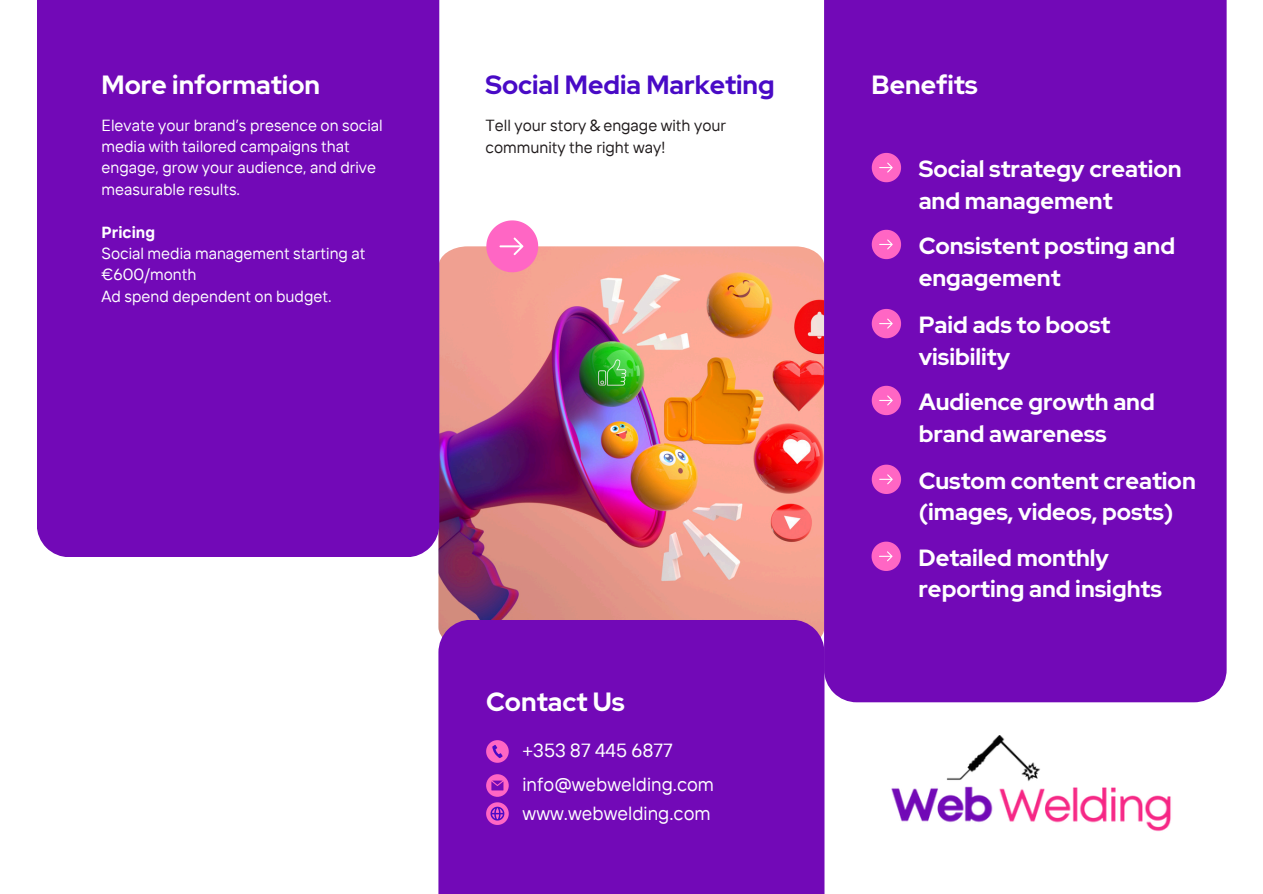
<style>
.page{position:relative;width:1263px;height:894px;background:#fff}
.page>*{position:absolute;margin:0;border:0;box-sizing:border-box;transform-origin:0 0}
.t1{font:700 26.25px "Red Hat Display";color:#fff}
.t2{font:700 26.25px "Red Hat Display";color:#490ac6}
.t3{font:700 23.4px/31.8px "Red Hat Display";color:#fff}
.t4{font:19.05px "TT Interphases";color:#fff}
.t5{font:18.9px "TT Interphases";color:#fff}
.t6{font:16.05px/21.3px "TT Interphases";color:#fff}
.t7{font:16.05px/21.9px "TT Interphases";color:#201b1c}
.t8{font:700 16.05px "TT Interphases";color:#fff}
</style>
<div class="page">
<img style="left:438px;top:246px;width:386px;height:373px">
<div style="left:37px;top:0;width:402px;height:556px;background:#7209b7"></div>
<div style="left:824px;top:0;width:403px;height:702px;background:#7209b7"></div>
<div style="left:438px;top:619px;width:386px;height:274px;background:#7209b7"></div>
<svg style="left:486px;top:220px;width:52px;height:52px;background:#fd82c7"></svg>
<svg style="left:486px;top:740px;width:23px;height:22px"></svg>
<svg style="left:486px;top:774px;width:23px;height:22px"></svg>
<svg style="left:486px;top:802px;width:23px;height:22px"></svg>
<img style="left:822px;top:735px;width:349px;height:122px">
<svg style="left:872px;top:153px;width:29px;height:29px"></svg>
<svg style="left:872px;top:230px;width:29px;height:29px"></svg>
<svg style="left:872px;top:309px;width:29px;height:29px"></svg>
<svg style="left:872px;top:385px;width:29px;height:30px"></svg>
<svg style="left:872px;top:464px;width:29px;height:30px"></svg>
<svg style="left:871px;top:541px;width:30px;height:29px"></svg>
<p class="t1" style="left:102px;top:67px;width:220px">More information</p>
<p class="t2" style="left:485px;top:67px;width:291px">Social Media Marketing</p>
<p class="t1" style="left:871px;top:67px;width:108px">Benefits</p>
<h1 class="t6" style="left:102px;top:114px;width:283px">Elevate your brand’s presence on social media with tailored campaigns that engage, grow your audience, and drive measurable results.</h1>
<p class="t8" style="left:102px;top:221px;width:55px">Pricing</p>
<h2 class="t6" style="left:102px;top:242px;width:265px">Social media management starting at €600/month</h2>
<p class="t6" style="left:102px;top:285px;width:232px">Ad spend dependent on budget.</p>
<p class="t7" style="left:485px;top:114px;width:242px">Tell your story &amp; engage with your community the right way!</p>
<h2 class="t3" style="left:919px;top:153px;width:265px">Social strategy creation and management</h2>
<h2 class="t3" style="left:919px;top:229px;width:258px">Consistent posting and engagement</h2>
<p class="t3" style="left:919px;top:308px;width:193px">Paid ads to boost visibility</p>
<h2 class="t3" style="left:919px;top:385px;width:238px">Audience growth and brand awareness</h2>
<h1 class="t3" style="left:919px;top:464px;width:279px">Custom content creation (images, videos, posts)</h1>
<p class="t3" style="left:918px;top:541px;width:245px">Detailed monthly reporting and insights</p>
<h2 class="t1" style="left:486px;top:683px;width:140px">Contact Us</h2>
<p class="t5" style="left:523px;top:737px;width:152px">+353 87 445 6877</p>
<h2 class="t5" style="left:523px;top:772px;width:193px">info@webwelding.com</h2>
<p class="t4" style="left:523px;top:800px;width:190px">www.webwelding.com</p>
</div>
